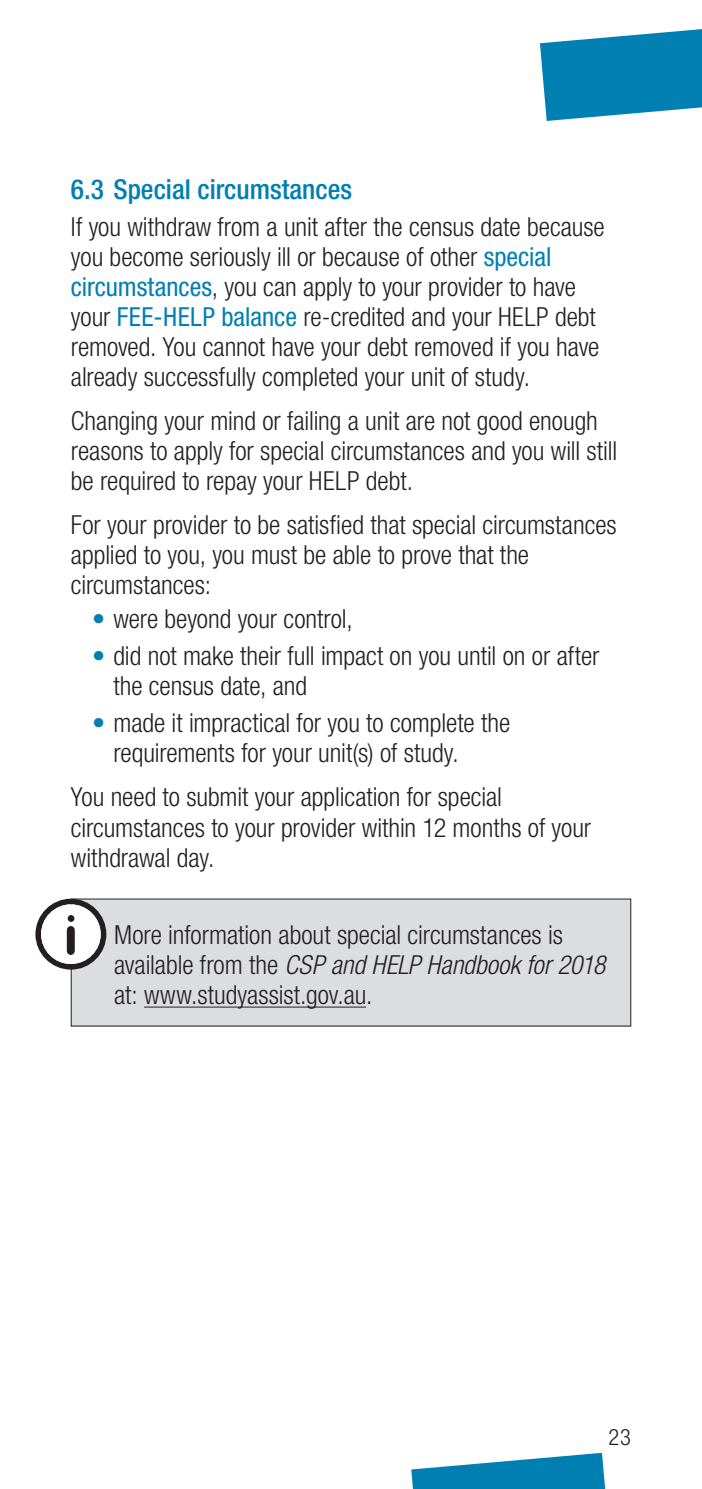
<style>
.page{position:relative;width:702px;height:1489px;background:#fff}
.page>*{position:absolute;margin:0;border:0;box-sizing:border-box;transform-origin:0 0}
.t1{font:500 condensed 27.5px "Helvetica Neue LT";color:#007fb2}
.HELP_Body{font:300 condensed 26.25px/30px "Helvetica Neue LT";color:#231f20}
.HELP_Body_Text_befor{font:300 condensed 26.25px/30px "Helvetica Neue LT";letter-spacing:-.005em;color:#231f20}
.t2{font:300 condensed 22.5px "Helvetica Neue LT";color:#231f20}
.s1{font-weight:400;color:#007fb2}
.s2{color:#007fb2}
.s3{font-style:italic}
</style>
<div class="page">
<svg style="left:540px;top:29px;width:162px;height:92px"></svg>
<svg style="left:411px;top:1452px;width:194px;height:36px"></svg>
<div style="left:71px;top:899px;width:559px;height:126px;background:#dcdddf"></div>
<hr style="left:144px;top:1006px;width:222px;height:1px;background:#231f20">
<svg style="left:35px;top:898px;width:71px;height:71px"></svg>
<p class="t1" style="left:71px;top:173px;width:283px">6.3 Special circumstances</p>
<p class="HELP_Body" style="left:71px;top:211px;width:535px">If you withdraw from a unit after the census date because you become seriously ill or because of other <span class="s1">special circumstances</span>, you can apply to your provider to have your <span class="s1">FEE-HELP balance</span> re-credited and your HELP debt removed. You cannot have your debt removed if you have already successfully completed your unit of study.</p>
<p class="HELP_Body" style="left:71px;top:405px;width:547px">Changing your mind or failing a unit are not good enough reasons to apply for special circumstances and you will still be required to repay your HELP debt.</p>
<p class="HELP_Body_Text_befor" style="left:71px;top:510px;width:547px">For your provider to be satisfied that special circumstances applied to you, you must be able to prove that the circumstances:</p>
<p class="HELP_Body" style="left:92px;top:603px;width:262px"><span class="s2">•</span> were beyond your control,</p>
<p class="HELP_Body" style="left:113px;top:640px;width:487px;text-indent:-21px"><span class="s2">•</span> did not make their full impact on you until on or after the census date, and</p>
<p class="HELP_Body" style="left:113px;top:707px;width:398px;text-indent:-21px"><span class="s2">•</span> made it impractical for you to complete the requirements for your unit(s) of study.</p>
<p class="HELP_Body" style="left:71px;top:782px;width:522px">You need to submit your application for special circumstances to your provider within 12 months of your withdrawal day.</p>
<p class="HELP_Body" style="left:114px;top:919px;width:492px">More information about special circumstances is available from the <span class="s3">CSP and HELP Handbook for 2018 </span>at: www.studyassist.gov.au.</p>
<p class="t2" style="left:608px;top:1423px;width:24px">23</p>
</div>
